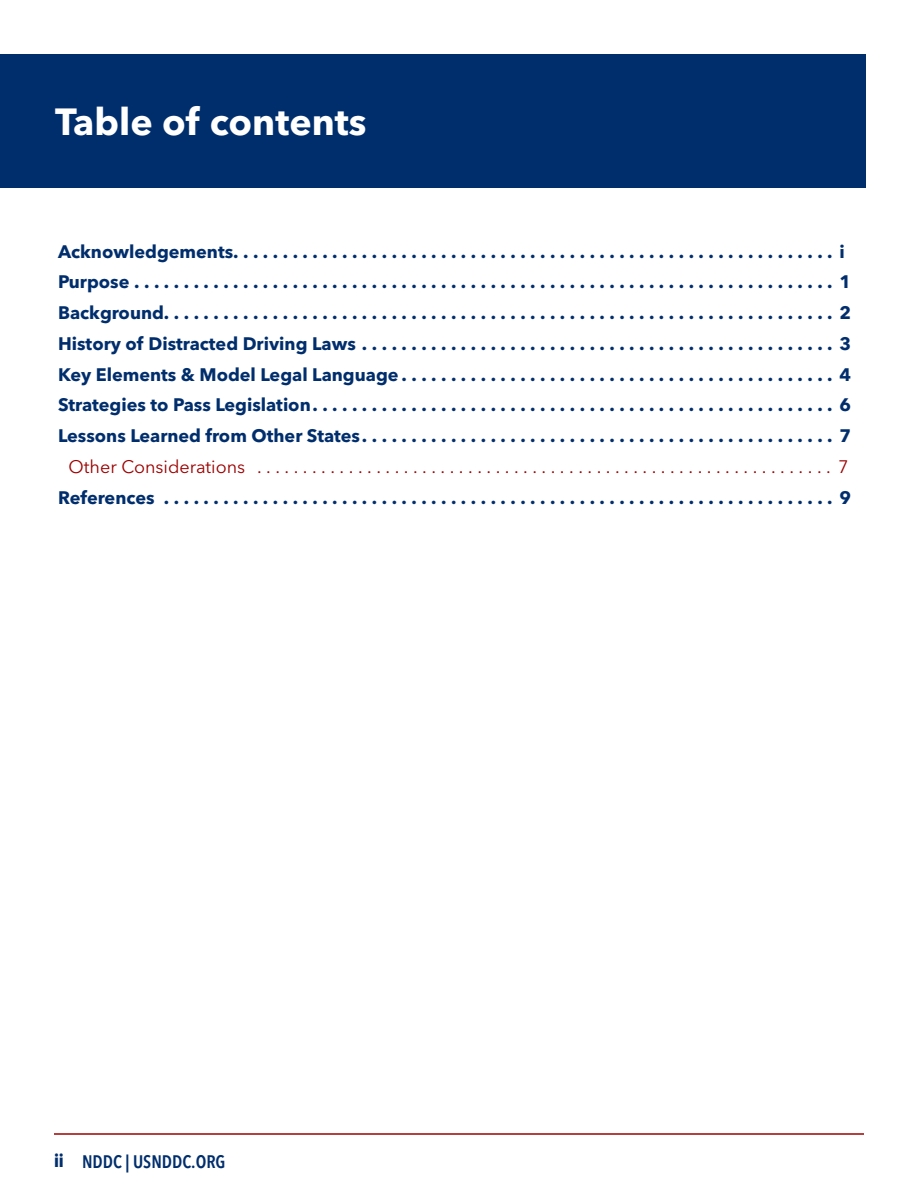
<style>
.page{position:relative;width:918px;height:1188px;background:#fff}
.page>*{position:absolute;margin:0;border:0;box-sizing:border-box;transform-origin:0 0}
.t1{font:700 37.5px "Avenir Next LT Pro";color:#fff}
.t2{font:700 18px/30.8px "Avenir Next LT Pro";color:#002e6d}
.t3{font:18px "Avenir Next LT Pro";color:#9c0000}
.t4{font:600 condensed 18px "Avenir Next LT Pro";color:#002e6d}
.s1{font-weight:700}
</style>
<div class="page">
<hr style="left:54px;top:1133px;width:810px;height:2px;background:#9c0000">
<div style="left:0;top:54px;width:865px;height:134px;background:#002e6d"></div>
<h1 class="t1" style="left:55px;top:106px;width:313px">Table of contents</h1>
<p class="t2" style="left:58px;top:237px;width:795px">Acknowledgements ............................................................. i Purpose ....................................................................... 1<br>Background. . . . . . . . . . . . . . . . . . . . . . . . . . . . . . . . . . . . . . . . . . . . . . . . . . . . . . . . . . . . . . . . . . . . 2<br>History of Distracted Driving Laws ................................................ 3<br>Key Elements &amp; Model Legal Language ............................................ 4<br>Strategies to Pass Legislation ..................................................... 6<br>Lessons Learned from Other States ................................................ 7</p>
<p class="t3" style="left:69px;top:459px;width:781px">Other Considerations ............................................................... 7</p>
<p class="t2" style="left:58px;top:483px;width:795px">References .................................................................... 9</p>
<p class="t4" style="left:54px;top:1154px;width:173px"><span class="s1">ii</span> NDDC | USNDDC.ORG</p>
</div>
